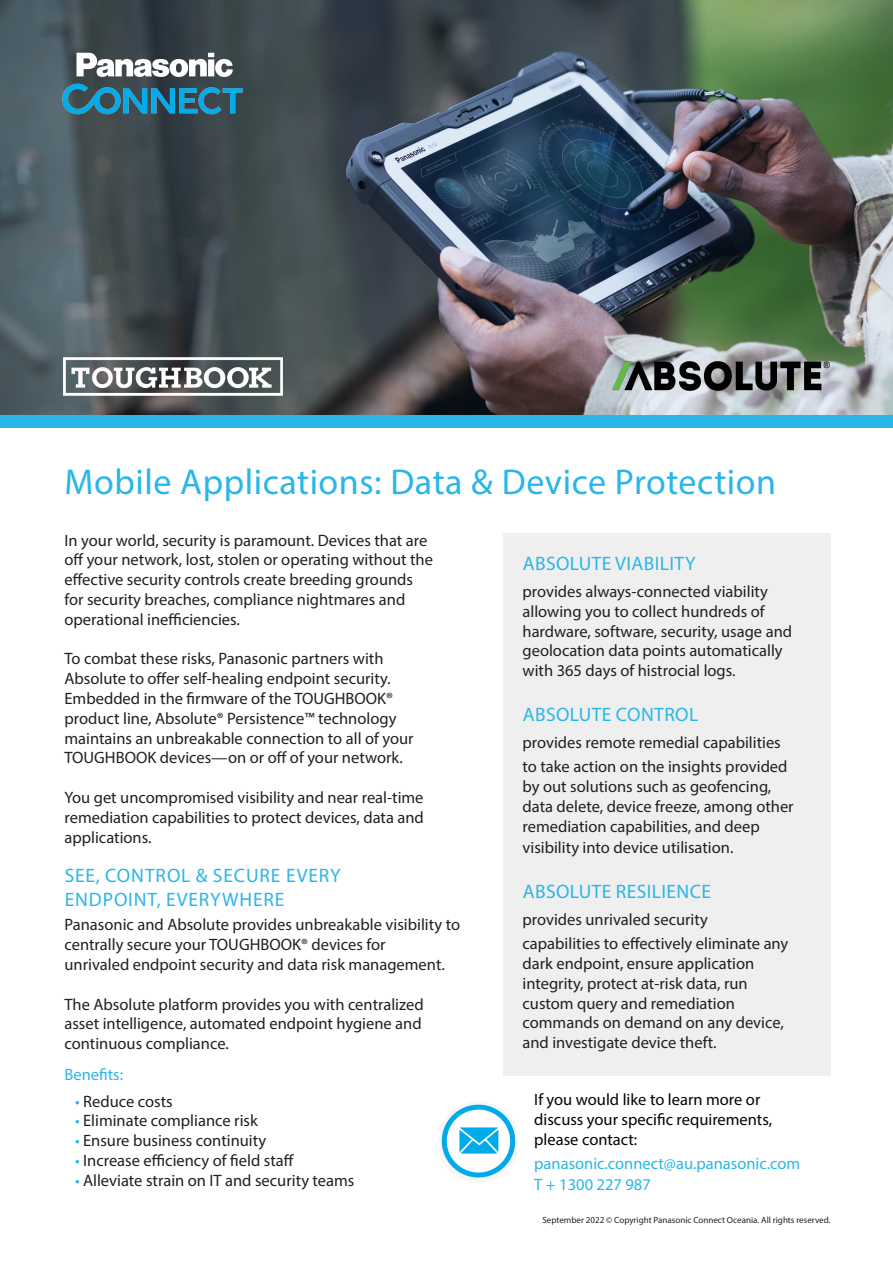
<style>
.page{position:relative;width:893px;height:1263px;background:#fff}
.page>*{position:absolute;margin:0;border:0;box-sizing:border-box;transform-origin:0 0}
.t1{font:36px "Myriad Pro";letter-spacing:.015em;color:#29b6e9}
.t2{font:19.5px "Myriad Pro";letter-spacing:.02em;color:#29b6e9}
.t3{font:19.5px "Myriad Pro";letter-spacing:.045em;color:#29b6e9}
.t4{font:16.5px/19.8px "Myriad Pro";color:#231f20}
.t5{font:16.5px/19.8px "Myriad Pro";color:#040503}
.t6{font:16.5px "Myriad Pro";color:#29b6e9}
.t7{font:9px "Myriad Pro";color:#231f20}
.s1{color:#29b6e9}
</style>
<div class="page">
<img style="left:0;top:0;width:893px;height:415px">
<div style="left:0;top:415px;width:893px;height:12px;background:#29b6e9"></div>
<img style="left:64px;top:358px;width:218px;height:37px">
<img style="left:612px;top:362px;width:218px;height:28px">
<img style="left:39px;top:30px;width:227px;height:106px">
<div style="left:503px;top:533px;width:328px;height:543px;background:#f0efef"></div>
<img style="left:441px;top:1104px;width:75px;height:74px">
<p class="t1" style="left:64px;top:460px;width:713px">Mobile Applications: Data &amp; Device Protection</p>
<p class="t4" style="left:64px;top:530px;width:364px">In your world, security is paramount. Devices that are</p>
<p class="t4" style="left:64px;top:550px;width:370px">off your network, lost, stolen or operating without the effective security controls create breeding grounds</p>
<p class="t4" style="left:64px;top:589px;width:342px">for security breaches, compliance nightmares and</p>
<p class="t4" style="left:64px;top:609px;width:177px">operational inefficiencies.</p>
<p class="t4" style="left:64px;top:649px;width:320px">To combat these risks, Panasonic partners with</p>
<p class="t4" style="left:64px;top:668px;width:328px">Absolute to offer self-healing endpoint security.</p>
<p class="t4" style="left:64px;top:688px;width:330px">Embedded in the firmware of the TOUGHBOOK®</p>
<p class="t4" style="left:64px;top:708px;width:333px">product line, Absolute® Persistence™ technology</p>
<p class="t4" style="left:64px;top:728px;width:351px">maintains an unbreakable connection to all of your<br>TOUGHBOOK devices—on or off of your network.</p>
<p class="t4" style="left:64px;top:787px;width:361px;text-align:justify">You get uncompromised visibility and near real-time remediation capabilities to protect devices, data and applications.</p>
<p class="t3" style="left:65px;top:864px;width:277px">SEE, CONTROL &amp; SECURE EVERY</p>
<p class="t3" style="left:65px;top:887px;width:221px">ENDPOINT, EVERYWHERE</p>
<p class="t4" style="left:64px;top:915px;width:397px">Panasonic and Absolute provides unbreakable visibility to centrally secure your TOUGHBOOK® devices for</p>
<p class="t4" style="left:64px;top:954px;width:382px">unrivaled endpoint security and data risk management.</p>
<p class="t4" style="left:64px;top:994px;width:361px">The Absolute platform provides you with centralized</p>
<p class="t4" style="left:64px;top:1014px;width:359px">asset intelligence, automated endpoint hygiene and</p>
<p class="t4" style="left:64px;top:1033px;width:166px">continuous compliance.</p>
<p class="t6" style="left:64px;top:1064px;width:60px">Benefits:</p>
<p class="t4" style="left:75px;top:1091px;width:99px"><span class="s1">•</span> Reduce costs</p>
<p class="t4" style="left:75px;top:1111px;width:184px"><span class="s1">•</span> Eliminate compliance risk</p>
<p class="t4" style="left:75px;top:1130px;width:193px"><span class="s1">•</span> Ensure business continuity</p>
<p class="t4" style="left:75px;top:1150px;width:221px"><span class="s1">•</span> Increase efficiency of field staff</p>
<p class="t4" style="left:75px;top:1170px;width:281px"><span class="s1">•</span> Alleviate strain on IT and security teams</p>
<p class="t2" style="left:523px;top:551px;width:174px">ABSOLUTE VIABILITY</p>
<p class="t4" style="left:522px;top:581px;width:247px">provides always-connected viability</p>
<p class="t4" style="left:522px;top:601px;width:244px">allowing you to collect hundreds of</p>
<p class="t4" style="left:522px;top:621px;width:271px">hardware, software, security, usage and geolocation data points automatically with 365 days of histrocial logs.</p>
<p class="t2" style="left:523px;top:703px;width:177px">ABSOLUTE CONTROL</p>
<p class="t4" style="left:522px;top:730px;width:266px;line-height:24px">provides remote remedial capabilities to take action on the insights provided</p>
<p class="t4" style="left:522px;top:776px;width:273px">by out solutions such as geofencing, data delete, device freeze, among other</p>
<p class="t4" style="left:522px;top:816px;width:239px">remediation capabilities, and deep</p>
<p class="t4" style="left:522px;top:837px;width:212px">visibility into device utilisation.</p>
<p class="t2" style="left:523px;top:880px;width:190px">ABSOLUTE RESILIENCE</p>
<p class="t4" style="left:522px;top:909px;width:187px">provides unrivaled security</p>
<p class="t4" style="left:522px;top:933px;width:267px">capabilities to effectively eliminate any dark endpoint, ensure application</p>
<p class="t4" style="left:522px;top:973px;width:227px">integrity, protect at-risk data, run</p>
<p class="t4" style="left:522px;top:993px;width:214px">custom query and remediation</p>
<p class="t4" style="left:522px;top:1013px;width:263px">commands on demand on any device, and investigate device theft.</p>
<p class="t5" style="left:534px;top:1089px;width:228px">If you would like to learn more or</p>
<p class="t5" style="left:534px;top:1109px;width:239px">discuss your specific requirements, please contact:</p>
<p class="t6" style="left:534px;top:1153px;width:268px">panasonic.connect@au.panasonic.com</p>
<p class="t6" style="left:534px;top:1174px;width:118px">T + 1300 227 987</p>
<p class="t7" style="left:542px;top:1214px;width:290px">September 2022 © Copyright Panasonic Connect Oceania. All rights reserved.</p>
</div>
